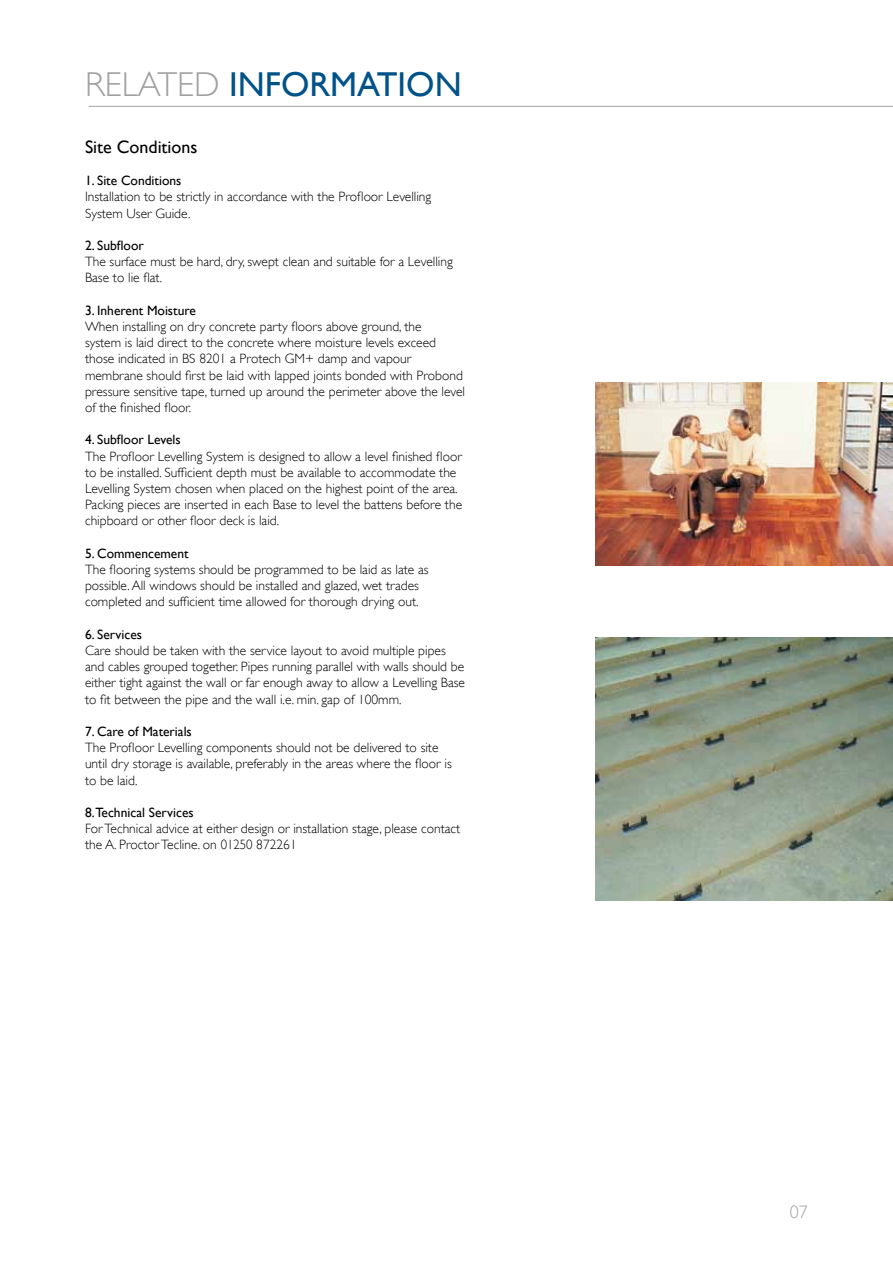
<style>
.page{position:relative;width:893px;height:1263px;background:#fff}
.page>*{position:absolute;margin:0;border:0;box-sizing:border-box;transform-origin:0 0}
.t1{font:34.5px "Gill Sans";color:#005288}
.t2{font:18px "Gill Sans";color:#000}
.t3{font:300 18px "Gill Sans";color:#a1a1a4}
.t4{font:300 13.5px/16.2px "Gill Sans";color:#000}
.t5{font:13.5px "Gill Sans";color:#000}
.s1{font-weight:300;color:#a1a1a4}
</style>
<div class="page">
<hr style="left:89px;top:106px;width:804px;height:1px;background:#a1a1a4">
<img style="left:595px;top:638px;width:298px;height:262px">
<img style="left:595px;top:383px;width:298px;height:183px">
<h1 class="t1" style="left:85px;top:64px;width:378px"><span class="s1">RELATED</span> INFORMATION</h1>
<h2 class="t2" style="left:85px;top:136px;width:114px">Site Conditions</h2>
<p class="t5" style="left:85px;top:173px;width:98px">1. Site Conditions</p>
<p class="t4" style="left:85px;top:189px;width:348px">Installation to be strictly in accordance with the Profloor Levelling<br>System User Guide.</p>
<p class="t5" style="left:85px;top:238px;width:60px">2. Subfloor</p>
<p class="t4" style="left:85px;top:253px;width:369px">The surface must be hard, dry, swept clean and suitable for a Levelling<br>Base to lie flat.</p>
<p class="t5" style="left:85px;top:302px;width:112px">3. Inherent Moisture</p>
<p class="t4" style="left:85px;top:318px;width:382px">When installing on dry concrete party floors above ground, the<br>system is laid direct to the concrete where moisture levels exceed those indicated in BS 8201 a Protech GM+ damp and vapour membrane should first be laid with lapped joints bonded with Probond pressure sensitive tape, turned up around the perimeter above the level of the finished floor.</p>
<p class="t5" style="left:85px;top:432px;width:97px">4. Subfloor Levels</p>
<p class="t4" style="left:85px;top:448px;width:379px">The Profloor Levelling System is designed to allow a level finished floor to be installed. Sufficient depth must be available to accommodate the Levelling System chosen when placed on the highest point of the area.<br>Packing pieces are inserted in each Base to level the battens before the chipboard or other floor deck is laid.</p>
<p class="t5" style="left:85px;top:545px;width:105px">5. Commencement</p>
<p class="t4" style="left:85px;top:561px;width:345px">The flooring systems should be programmed to be laid as late as possible. All windows should be installed and glazed, wet trades completed and sufficient time allowed for thorough drying out.</p>
<p class="t5" style="left:85px;top:626px;width:58px">6. Services</p>
<p class="t4" style="left:85px;top:642px;width:381px">Care should be taken with the service layout to avoid multiple pipes and cables grouped together. Pipes running parallel with walls should be either tight against the wall or far enough away to allow a Levelling Base to fit between the pipe and the wall i.e. min. gap of 100mm.</p>
<p class="t5" style="left:85px;top:724px;width:108px">7. Care of Materials</p>
<p class="t4" style="left:85px;top:739px;width:368px">The Profloor Levelling components should not be delivered to site until dry storage is available, preferably in the areas where the floor is to be laid.</p>
<p class="t5" style="left:85px;top:805px;width:110px">8.Technical Services</p>
<p class="t4" style="left:85px;top:820px;width:377px">For Technical advice at either design or installation stage, please contact the A. Proctor Tecline. on 01250 872261</p>
<h2 class="t3" style="left:790px;top:1201px;width:19px">07</h2>
</div>
